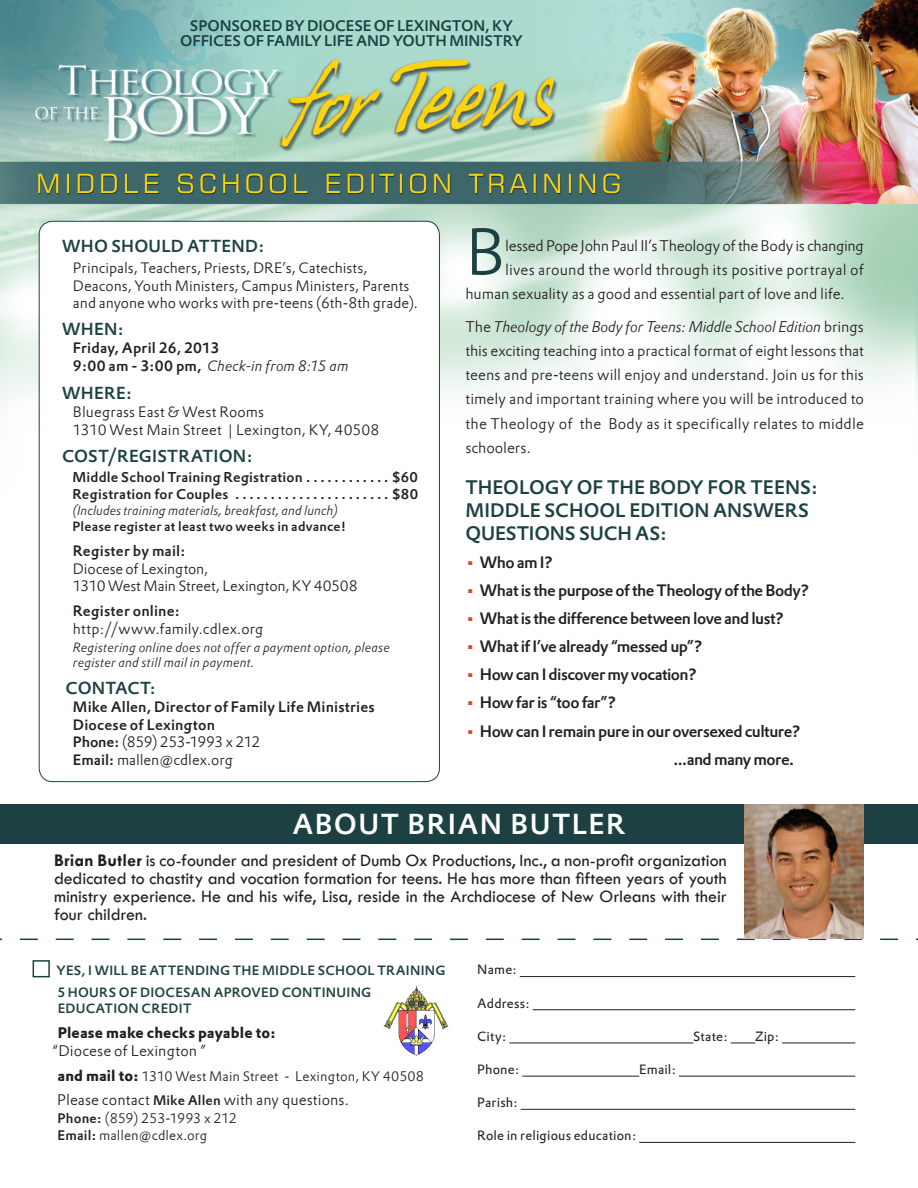
<style>
.page{position:relative;width:918px;height:1188px;background:#fff}
.page>*{position:absolute;margin:0;border:0;box-sizing:border-box;transform-origin:0 0}
.INtro{font:65.1px "DTL Prokyon T Light";color:#1d4143}
.Heads{font:28.2px "DTL Prokyon T Medium";letter-spacing:.05em;color:#fff}
.SUBHEAD{font:19.05px/23px "DTL Prokyon T Medium";color:#1d4143}
.t1{font:18px/18px "Tw Cen";color:#231f20;text-align:justify}
.Heads-2{font:16.95px "DTL Prokyon T Medium";letter-spacing:.01em;color:#1d4143}
.Bullets{font:16.05px "DTL Prokyon T Medium";letter-spacing:-.035em;color:#231f20}
.INtro-2{font:15.15px/24.2px "DTL Prokyon T Light";color:#231f20;text-align:justify}
.INtro-3{font:15.15px "DTL Prokyon T Light";letter-spacing:-.02em;color:#231f20}
.Heads-3{font:15px/15px "DTL Prokyon T Medium";letter-spacing:-.01em;color:#1d4143;text-align:center}
.Heads-4{font:15px/18px "DTL Prokyon T Bold";letter-spacing:.01em;color:#231f20}
.Detail_2{font:15px "DTL Prokyon T Light";letter-spacing:.005em;color:#231f20}
.Detail_2-2{font:14.7px/17.7px "DTL Prokyon T Light";color:#231f20}
.Detail_2-3{font:14.7px/17.7px "DTL Prokyon T Medium";letter-spacing:.01em;color:#231f20}
.Detail_2-4{font:13.95px/16.6px "DTL Prokyon T Medium";letter-spacing:.015em;color:#231f20}
.Detail_2-5{font:13.5px/16.2px "DTL Prokyon T Light";letter-spacing:.005em;color:#231f20}
.Heads-5{font:13.2px/16.5px "DTL Prokyon T Medium";letter-spacing:.02em;color:#1d4143}
.Heads-6{font:13.2px "DTL Prokyon T";letter-spacing:.01em;color:#231f20}
.Detail_2-6{font:italic 13.05px/14.7px "DTL Prokyon T Light";letter-spacing:.005em;color:#231f20}
.Detail_2-7{font:13.05px "DTL Prokyon T Medium";letter-spacing:.015em;color:#231f20}
.s1{font-family:"DTL Prokyon T Light";font-style:italic}
.s2{font-family:"DTL Prokyon T Medium"}
.s3{font-family:"DTL Prokyon T Light"}
.s4{font-style:italic}
.s5{color:#dc4924}
.s6{font-weight:700}
.s7{font-family:"DTL Prokyon T Bold";font-size:15px}
.s8{font-family:"DTL Prokyon T Medium";font-size:13.5px}
</style>
<div class="page">
<img style="left:0;top:0;width:918px;height:495px">
<hr style="left:520px;top:976px;width:335px;height:1px;background:#231f20">
<hr style="left:533px;top:1009px;width:322px;height:1px;background:#231f20">
<hr style="left:509px;top:1043px;width:184px;height:1px;background:#231f20">
<svg style="left:731px;top:1043px;width:24px;height:1px"></svg>
<hr style="left:782px;top:1043px;width:73px;height:1px;background:#231f20">
<hr style="left:522px;top:1076px;width:117px;height:1px;background:#231f20">
<hr style="left:679px;top:1076px;width:176px;height:1px;background:#231f20">
<hr style="left:521px;top:1109px;width:334px;height:1px;background:#231f20">
<hr style="left:639px;top:1142px;width:216px;height:1px;background:#231f20">
<div style="left:33px;top:960px;width:17px;height:17px;border:2px solid #1d4143"></div>
<svg style="left:0;top:939px;width:918px;height:1px"></svg>
<div style="left:39px;top:221px;width:400px;height:561px;background:#fff;border-radius:14px"></div>
<div style="left:0;top:804px;width:918px;height:40px;background:#1d4143"></div>
<img style="left:744px;top:804px;width:119px;height:135px">
<img style="left:383px;top:986px;width:65px;height:70px">
<p class="Heads-3" style="left:180px;top:18px;width:344px">SPONSORED BY DIOCESE OF LEXINGTON, KY<br>OFFICES OF FAMILY LIFE AND YOUTH MINISTRY</p>
<p class="Heads-2" style="left:62px;top:234px;width:204px">WHO SHOULD ATTEND:</p>
<p class="Detail_2-2" style="left:73px;top:259px;width:347px">Principals, Teachers, Priests, DRE’s, Catechists,<br>Deacons, Youth Ministers, Campus Ministers, Parents and anyone who works with pre-teens (6th-8th grade).</p>
<p class="Heads-2" style="left:62px;top:318px;width:63px">WHEN:</p>
<p class="Detail_2-3" style="left:73px;top:339px;width:277px">Friday, April 26, 2013<br>9:00 am - 3:00 pm, <span class="s1">Check-in from 8:15 am</span></p>
<p class="Heads-2" style="left:62px;top:382px;width:72px">WHERE:</p>
<p class="Detail_2-2" style="left:73px;top:403px;width:308px">Bluegrass East &amp; West Rooms<br>1310 West Main Street | Lexington, KY, 40508</p>
<p class="Heads-2" style="left:62px;top:444px;width:192px">COST/REGISTRATION:</p>
<p class="Detail_2-4" style="left:72px;top:469px;width:347px">Middle School Training Registration . . . . . . . . . . . . $60<br>Registration for Couples . . . . . . . . . . . . . . . . . . . . . . $80</p>
<p class="Detail_2-6" style="left:72px;top:502px;width:267px">(Includes training materials, breakfast, and lunch)</p>
<p class="Detail_2-7" style="left:72px;top:518px;width:275px">Please register at least two weeks in advance!</p>
<p class="Detail_2-2" style="left:73px;top:542px;width:286px"><span class="s2">Register by mail:<br></span>Diocese of Lexington,<br>1310 West Main Street, Lexington, KY 40508</p>
<p class="Detail_2-2" style="left:73px;top:602px;width:192px"><span class="s2">Register online: </span>http://www.family.cdlex.org</p>
<p class="Detail_2-6" style="left:73px;top:640px;width:318px">Registering online does not offer a payment option, please register and still mail in payment.</p>
<p class="Heads-2" style="left:66px;top:677px;width:92px">CONTACT:</p>
<p class="Detail_2-3" style="left:73px;top:698px;width:303px">Mike Allen, Director of Family Life Ministries<br>Diocese of Lexington<br>Phone: <span class="s3">(859) 253-1993 x 212<br></span>Email: <span class="s3">mallen@cdlex.org</span></p>
<p class="INtro" style="left:465px;top:209px;width:41px">B</p>
<p class="INtro-3" style="left:505px;top:235px;width:360px">lessed Pope John Paul II’s Theology of the Body is changing</p>
<p class="INtro-2" style="left:505px;top:257px;width:360px">lives around the world through its positive portrayal of</p>
<p class="INtro-2" style="left:465px;top:281px;width:381px">human sexuality as a good and essential part of love and life.</p>
<p class="INtro-2" style="left:465px;top:314px;width:400px">The <span class="s4">Theology of the Body for Teens: Middle School Edition</span> brings this exciting teaching into a practical format of eight lessons that teens and pre-teens will enjoy and understand. Join us for this timely and important training where you will be introduced to the Theology of the Body as it specifically relates to middle schoolers.</p>
<p class="SUBHEAD" style="left:465px;top:475px;width:354px">THEOLOGY OF THE BODY FOR TEENS:<br>MIDDLE SCHOOL EDITION ANSWERS<br>QUESTIONS SUCH AS:</p>
<p class="Bullets" style="left:465px;top:551px;width:90px"><span class="s5">•</span> Who am I?</p>
<p class="Bullets" style="left:465px;top:579px;width:346px"><span class="s5">•</span> What is the purpose of the Theology of the Body?</p>
<p class="Bullets" style="left:465px;top:608px;width:320px"><span class="s5">•</span> What is the difference between love and lust?</p>
<p class="Bullets" style="left:465px;top:636px;width:239px"><span class="s5">•</span> What if I’ve already “messed up”?</p>
<p class="Bullets" style="left:465px;top:664px;width:233px"><span class="s5">•</span> How can I discover my vocation?</p>
<p class="Bullets" style="left:465px;top:692px;width:153px"><span class="s5">•</span> How far is “too far”?</p>
<p class="Bullets" style="left:465px;top:720px;width:337px"><span class="s5">•</span> How can I remain pure in our oversexed culture?</p>
<p class="Bullets" style="left:674px;top:748px;width:119px">...and many more.</p>
<p class="Heads" style="left:292px;top:805px;width:335px">ABOUT BRIAN BUTLER</p>
<p class="t1" style="left:54px;top:851px;width:674px"><span class="s6">Brian Butler</span> is co-founder and president of Dumb Ox Productions, Inc., a non-profit organization dedicated to chastity and vocation formation for teens. He has more than fifteen years of youth ministry experience. He and his wife, Lisa, reside in the Archdiocese of New Orleans with their four children.</p>
<p class="Heads-5" style="left:57px;top:962px;width:391px">YES, I WILL BE ATTENDING THE MIDDLE SCHOOL TRAINING</p>
<p class="Heads-5" style="left:57px;top:984px;width:315px">5 HOURS OF DIOCESAN APROVED CONTINUING<br>EDUCATION CREDIT</p>
<p class="Heads-4" style="left:52px;top:1023px;width:225px;text-indent:6px">Please make checks payable to: <span class="s3">“Diocese of Lexington ”</span></p>
<p class="Detail_2-5" style="left:57px;top:1068px;width:368px"><span class="s7">and mail to:</span> 1310 West Main Street - Lexington, KY 40508</p>
<p class="Detail_2" style="left:57px;top:1090px;width:293px">Please contact <span class="s8">Mike Allen</span> with any questions.</p>
<p class="Detail_2-5" style="left:58px;top:1110px;width:181px"><span class="s2">Phone:</span> (859) 253-1993 x 212<br><span class="s2">Email:</span> mallen@cdlex.org</p>
<p class="Heads-6" style="left:477px;top:961px;width:41px">Name:</p>
<p class="Heads-6" style="left:477px;top:994px;width:54px">Address:</p>
<p class="Heads-6" style="left:477px;top:1027px;width:31px">City:</p>
<p class="Heads-6" style="left:693px;top:1027px;width:36px">State:</p>
<p class="Heads-6" style="left:755px;top:1027px;width:26px">Zip:</p>
<p class="Heads-6" style="left:477px;top:1061px;width:44px">Phone:</p>
<p class="Heads-6" style="left:639px;top:1061px;width:38px">Email:</p>
<p class="Heads-6" style="left:477px;top:1094px;width:42px">Parish:</p>
<p class="Heads-6" style="left:477px;top:1127px;width:161px">Role in religious education:</p>
</div>
